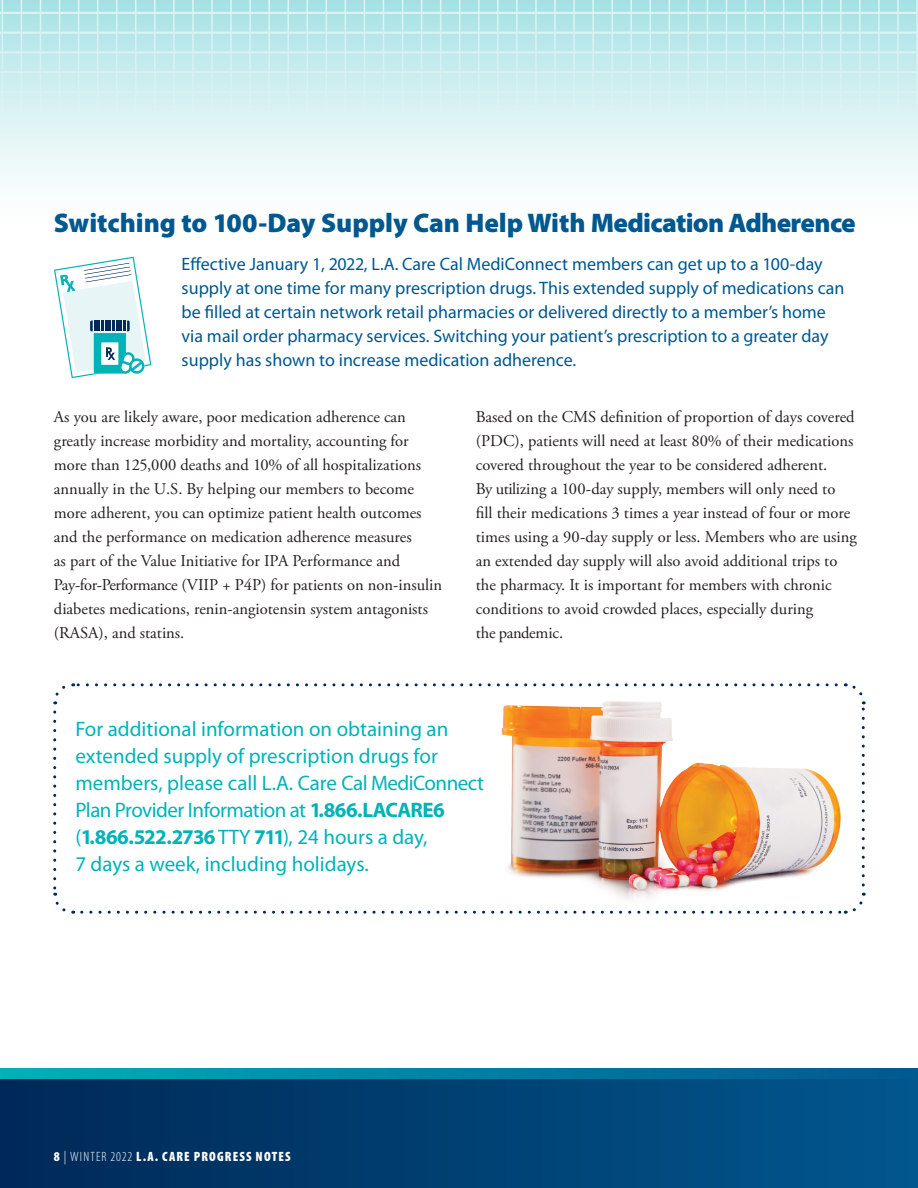
<style>
.page{position:relative;width:918px;height:1188px;background:#fff}
.page>*{position:absolute;margin:0;border:0;box-sizing:border-box;transform-origin:0 0}
.t1{font:900 27px "Myriad Pro";letter-spacing:-.01em;color:#01588f}
.t2{font:21px/27px "Myriad Pro";color:#00b3b9}
.t3{font:18px/24px "Myriad Pro";color:#01588f}
.t4{font:16.5px/24px "Adobe Garamond Pro";color:#231f20}
.t5{font:900 condensed 13.5px "Myriad Pro";letter-spacing:.085em;color:#fff}
.s1{font-weight:700}
.s2{color:#01588f}
.s3{font-weight:300}
</style>
<div class="page">
<svg style="left:0;top:0;width:917px;height:184px;background:#d2eff0"></svg>
<svg style="left:53px;top:712px;width:21px;height:202px"></svg>
<svg style="left:82px;top:893px;width:784px;height:21px"></svg>
<svg style="left:845px;top:683px;width:20px;height:202px"></svg>
<svg style="left:53px;top:683px;width:783px;height:21px"></svg>
<svg style="left:54px;top:257px;width:97px;height:121px"></svg>
<img style="left:488px;top:692px;width:363px;height:211px">
<div style="left:0;top:1075px;width:918px;height:113px;background:linear-gradient(to right,#002957,#01578e)"></div>
<svg style="left:0;top:1068px;width:918px;height:11px;background:#0082a4"></svg>
<svg style="left:917px;top:0;width:1px;height:184px"></svg>
<h2 class="t1" style="left:54px;top:205px;width:803px">Switching to 100-Day Supply Can Help With Medication Adherence</h2>
<p class="t3" style="left:182px;top:252px;width:664px">Effective January 1, 2022, L.A. Care Cal MediConnect members can get up to a 100-day supply at one time for many prescription drugs. This extended supply of medications can be filled at certain network retail pharmacies or delivered directly to a member’s home via mail order pharmacy services. Switching your patient’s prescription to a greater day supply has shown to increase medication adherence.</p>
<p class="t4" style="left:54px;top:406px;width:390px">As you are likely aware, poor medication adherence can greatly increase morbidity and mortality, accounting for more than 125,000 deaths and 10% of all hospitalizations annually in the U.S. By helping our members to become more adherent, you can optimize patient health outcomes and the performance on medication adherence measures<br>as part of the Value Initiative for IPA Performance and Pay-for-Performance (VIIP + P4P) for patients on non-insulin diabetes medications, renin-angiotensin system antagonists (RASA), and statins.</p>
<p class="t4" style="left:476px;top:406px;width:383px">Based on the CMS definition of proportion of days covered (PDC), patients will need at least 80% of their medications covered throughout the year to be considered adherent.<br>By utilizing a 100-day supply, members will only need to<br>fill their medications 3 times a year instead of four or more times using a 90-day supply or less. Members who are using an extended day supply will also avoid additional trips to the pharmacy. It is important for members with chronic conditions to avoid crowded places, especially during<br>the pandemic.</p>
<p class="t2" style="left:75px;top:716px;width:410px">For additional information on obtaining an extended supply of prescription drugs for members, please call L.A. Care Cal MediConnect Plan Provider Information at <span class="s1">1.866.LACARE6 </span>(<span class="s1">1.866.522.2736</span> TTY <span class="s1">711</span>), 24 hours a day,<br>7 days a week, including holidays.</p>
<p class="t5" style="left:54px;top:1148px;width:238px"><span class="s2">8</span> <span class="s3">| WINTER 2022</span> L.A. CARE PROGRESS NOTES</p>
<p class="t5" style="left:70px;top:1148px;width:207px"><span class="s3">FALL 2021</span> L.A. CARE PROGRESS NOTES</p>
</div>
